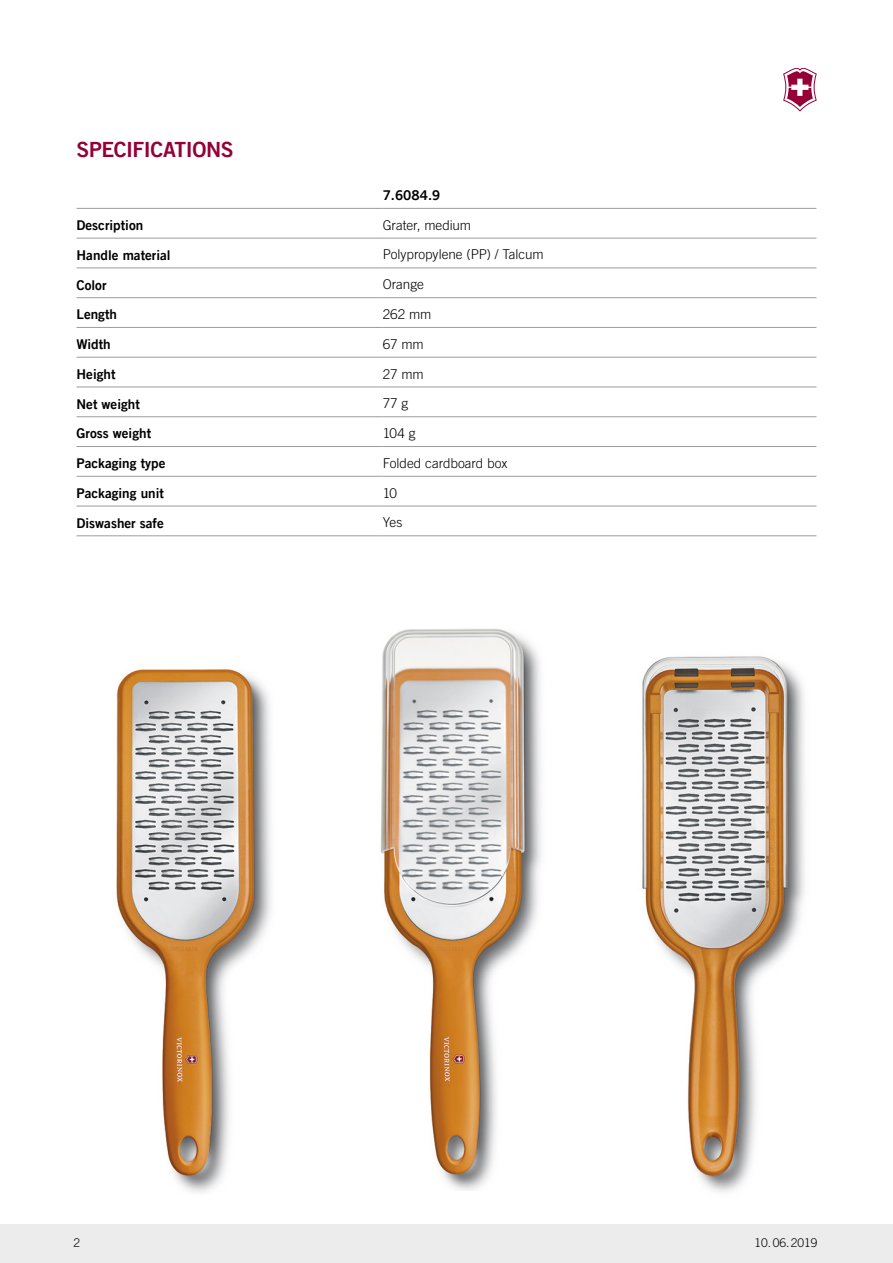
<style>
.page{position:relative;width:893px;height:1263px;background:#fff}
.page>*{position:absolute;margin:0;border:0;box-sizing:border-box;transform-origin:0 0}
.t1{font:21px "Trade Gothic LT Com Bd 2";letter-spacing:-.02em;color:#950035}
.t2{font:13.5px "Trade Gothic LT Com Bd 2";color:#000}
.t3{font:300 13.5px "Trade Gothic LT Com";letter-spacing:-.005em;color:#000}
.t4{font:300 12px "Trade Gothic LT Com";color:#000}
</style>
<div class="page">
<svg style="left:783px;top:68px;width:34px;height:43px"></svg>
<img style="left:116px;top:669px;width:155px;height:523px">
<img style="left:380px;top:628px;width:161px;height:562px">
<img style="left:642px;top:656px;width:162px;height:536px">
<div style="left:0;top:1225px;width:893px;height:38px;background:#ececed"></div>
<hr style="left:77px;top:238px;width:306px;height:1px;background:#9b9c9e">
<hr style="left:383px;top:238px;width:433px;height:1px;background:#9b9c9e">
<hr style="left:77px;top:268px;width:306px;height:1px;background:#9b9c9e">
<hr style="left:383px;top:268px;width:433px;height:1px;background:#9b9c9e">
<hr style="left:77px;top:297px;width:306px;height:1px;background:#9b9c9e">
<hr style="left:383px;top:297px;width:433px;height:1px;background:#9b9c9e">
<hr style="left:77px;top:327px;width:306px;height:1px;background:#9b9c9e">
<hr style="left:383px;top:327px;width:433px;height:1px;background:#9b9c9e">
<hr style="left:77px;top:357px;width:306px;height:1px;background:#9b9c9e">
<hr style="left:383px;top:357px;width:433px;height:1px;background:#9b9c9e">
<hr style="left:77px;top:387px;width:306px;height:1px;background:#9b9c9e">
<hr style="left:383px;top:387px;width:433px;height:1px;background:#9b9c9e">
<hr style="left:77px;top:416px;width:306px;height:1px;background:#9b9c9e">
<hr style="left:383px;top:416px;width:433px;height:1px;background:#9b9c9e">
<hr style="left:77px;top:446px;width:306px;height:1px;background:#9b9c9e">
<hr style="left:383px;top:446px;width:433px;height:1px;background:#9b9c9e">
<hr style="left:77px;top:476px;width:306px;height:1px;background:#9b9c9e">
<hr style="left:383px;top:476px;width:433px;height:1px;background:#9b9c9e">
<hr style="left:77px;top:506px;width:306px;height:1px;background:#9b9c9e">
<hr style="left:383px;top:506px;width:433px;height:1px;background:#9b9c9e">
<hr style="left:77px;top:535px;width:306px;height:1px;background:#9b9c9e">
<hr style="left:383px;top:535px;width:433px;height:1px;background:#9b9c9e">
<hr style="left:77px;top:208px;width:306px;height:1px;background:#9b9c9e">
<hr style="left:383px;top:208px;width:433px;height:1px;background:#9b9c9e">
<h1 class="t1" style="left:77px;top:136px;width:159px">SPECIFICATIONS</h1>
<p class="t2" style="left:383px;top:187px;width:59px">7.6084.9</p>
<p class="t2" style="left:77px;top:217px;width:68px">Description</p>
<p class="t3" style="left:383px;top:217px;width:90px">Grater, medium</p>
<p class="t2" style="left:77px;top:247px;width:96px">Handle material</p>
<p class="t3" style="left:383px;top:247px;width:163px">Polypropylene (PP) / Talcum</p>
<p class="t2" style="left:77px;top:276px;width:31px">Color</p>
<p class="t3" style="left:383px;top:276px;width:43px">Orange</p>
<p class="t2" style="left:77px;top:306px;width:42px">Length</p>
<p class="t3" style="left:383px;top:306px;width:50px">262 mm</p>
<p class="t2" style="left:77px;top:336px;width:36px">Width</p>
<p class="t3" style="left:383px;top:336px;width:43px">67 mm</p>
<p class="t2" style="left:77px;top:366px;width:41px">Height</p>
<p class="t3" style="left:383px;top:366px;width:42px">27 mm</p>
<p class="t2" style="left:77px;top:395px;width:65px">Net weight</p>
<p class="t3" style="left:383px;top:395px;width:27px">77 g</p>
<p class="t2" style="left:77px;top:425px;width:76px">Gross weight</p>
<p class="t3" style="left:383px;top:425px;width:34px">104 g</p>
<p class="t2" style="left:77px;top:455px;width:90px">Packaging type</p>
<p class="t3" style="left:383px;top:455px;width:126px">Folded cardboard box</p>
<p class="t2" style="left:77px;top:485px;width:89px">Packaging unit</p>
<p class="t3" style="left:383px;top:485px;width:16px">10</p>
<p class="t2" style="left:77px;top:515px;width:89px">Diswasher safe</p>
<p class="t3" style="left:383px;top:515px;width:21px">Yes</p>
<p class="t4" style="left:74px;top:1235px;width:8px">2</p>
<p class="t4" style="left:781px;top:1235px;width:40px">6.2019</p>
<p class="t4" style="left:754px;top:1235px;width:65px">10.06.2019</p>
</div>
